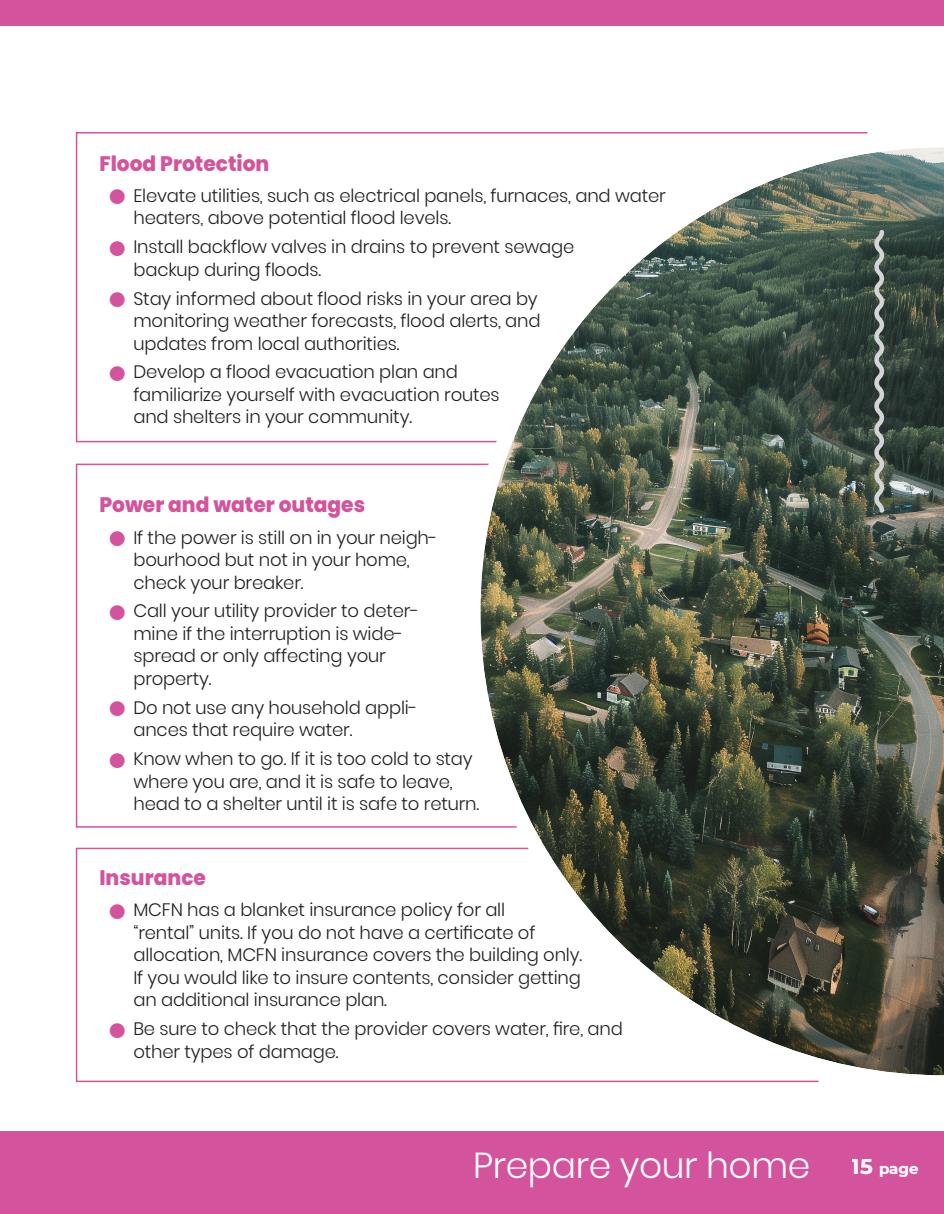
<style>
.page{position:relative;width:944px;height:1214px;background:#fff}
.page>*{position:absolute;margin:0;border:0;box-sizing:border-box;transform-origin:0 0}
.t1{font:300 36px "Poppins";letter-spacing:-.01em;color:#fff}
.subtitel2{font:800 21px "Poppins";color:#d4539d;scale:.96 1}
.t2{font:300 18px/22.5px "Poppins";letter-spacing:-.01em;color:#231f20}
.t3{font:700 15px "Montserrat";color:#fff}
.s1{font-size:21.45px}
</style>
<div class="page">
<svg style="left:75px;top:132px;width:390px;height:311px"></svg>
<svg style="left:75px;top:463px;width:390px;height:365px"></svg>
<svg style="left:75px;top:847px;width:390px;height:235px"></svg>
<img style="left:465px;top:132px;width:479px;height:951px">
<div style="left:0;top:1131px;width:944px;height:83px;background:#d4539d"></div>
<div style="left:0;top:0;width:944px;height:26px;background:#d4539d"></div>
<svg style="left:874px;top:230px;width:10px;height:283px"></svg>
<svg style="left:110px;top:189px;width:15px;height:15px"></svg>
<svg style="left:110px;top:241px;width:15px;height:15px"></svg>
<svg style="left:110px;top:292px;width:15px;height:15px"></svg>
<svg style="left:110px;top:366px;width:15px;height:15px"></svg>
<svg style="left:110px;top:904px;width:15px;height:15px"></svg>
<svg style="left:110px;top:1022px;width:15px;height:15px"></svg>
<svg style="left:110px;top:531px;width:15px;height:15px"></svg>
<svg style="left:110px;top:605px;width:15px;height:15px"></svg>
<svg style="left:110px;top:701px;width:15px;height:15px"></svg>
<svg style="left:110px;top:753px;width:15px;height:15px"></svg>
<p class="subtitel2" style="left:99px;top:151px;width:178px">Flood Protection</p>
<p class="t2" style="left:133px;top:184px;width:534px">Elevate utilities, such as electrical panels, furnaces, and water heaters, above potential flood levels.</p>
<p class="t2" style="left:133px;top:236px;width:442px">Install backflow valves in drains to prevent sewage backup during floods.</p>
<p class="t2" style="left:133px;top:287px;width:408px">Stay informed about flood risks in your area by monitoring weather forecasts, flood alerts, and updates from local authorities.</p>
<p class="t2" style="left:133px;top:361px;width:368px">Develop a flood evacuation plan and familiarize yourself with evacuation routes and shelters in your community.</p>
<p class="subtitel2" style="left:99px;top:493px;width:278px">Power and water outages</p>
<p class="t2" style="left:133px;top:526px;width:306px">If the power is still on in your neigh&shy;bourhood but not in your home, check your breaker.</p>
<p class="t2" style="left:133px;top:600px;width:287px">Call your utility provider to deter&shy;mine if the interruption is wide&shy;spread or only affecting your property.</p>
<p class="t2" style="left:133px;top:696px;width:286px">Do not use any household appli&shy;ances that require water.</p>
<p class="t2" style="left:133px;top:747px;width:347px">Know when to go. If it is too cold to stay where you are, and it is safe to leave, head to a shelter until it is safe to return.</p>
<p class="subtitel2" style="left:99px;top:865px;width:112px">Insurance</p>
<p class="t2" style="left:133px;top:898px;width:450px">MCFN has a blanket insurance policy for all<br>“rental” units. If you do not have a certificate of allocation, MCFN insurance covers the building only.<br>If you would like to insure contents, consider getting an additional insurance plan.</p>
<p class="t2" style="left:133px;top:1017px;width:491px">Be sure to check that the provider covers water, fire, and other types of damage.</p>
<h1 class="t1" style="left:473px;top:1144px;width:339px">Prepare your home</h1>
<p class="t3" style="left:851px;top:1157px;width:68px"><span class="s1">15</span> page</p>
</div>
